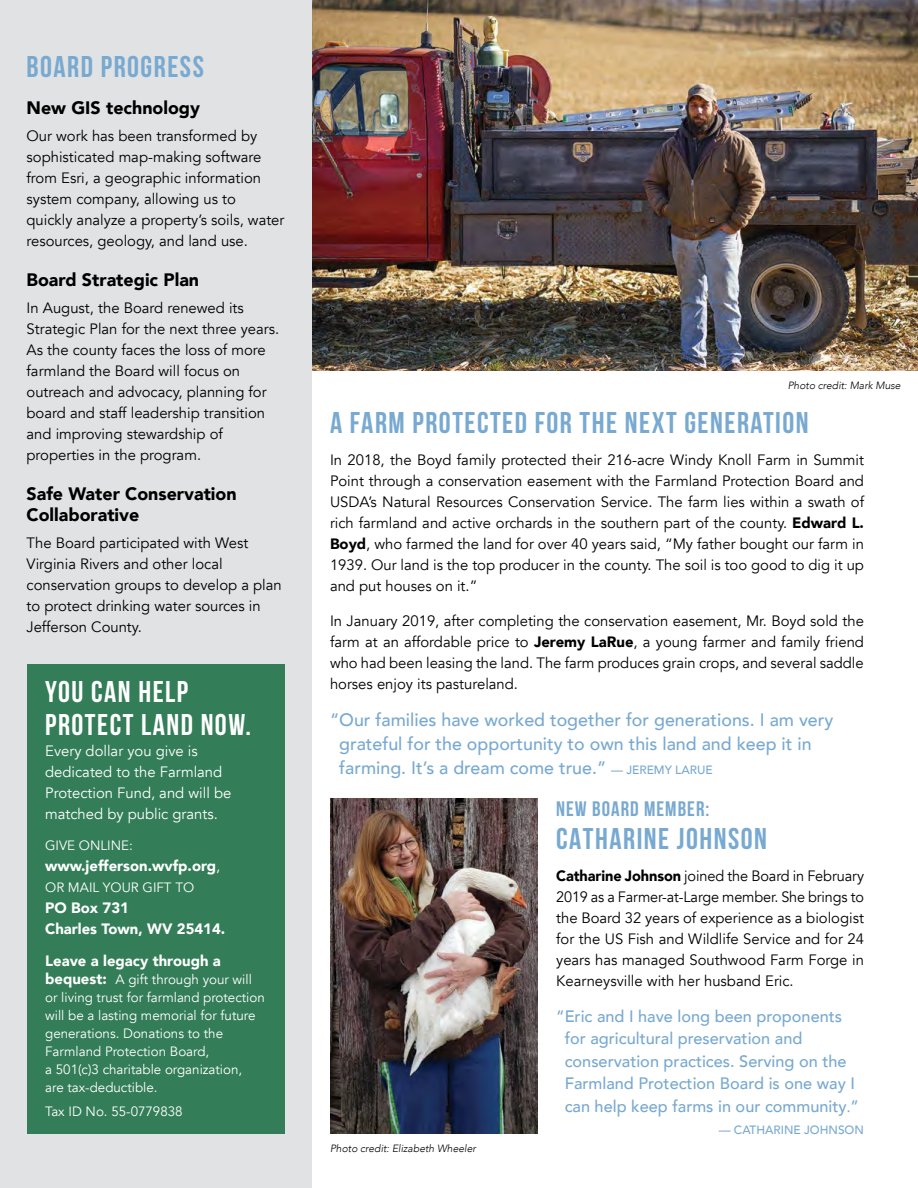
<style>
.page{position:relative;width:918px;height:1188px;background:#fff}
.page>*{position:absolute;margin:0;border:0;box-sizing:border-box;transform-origin:0 0}
.t1{font:700 30px "Bebas Neue";letter-spacing:.05em;color:#78a9d1}
.t2{font:700 30px/33px "Bebas Neue";letter-spacing:.05em;color:#fff}
.t3{font:700 21px "Bebas Neue";letter-spacing:.05em;color:#78a9d1}
.t4{font:500 18px/24px "Avenir";color:#78a9d1}
.t5{font:900 18px/21px "Avenir";color:#000}
.t6{font:500 16.5px/22.5px "Avenir";color:#78a9d1}
.t7{font:15px/21px "Avenir";color:#000}
.t8{font:15px/21px "Avenir";color:#fff}
.t9{font:900 15px/21px "Avenir";color:#fff}
.t10{font:13.5px/18px "Avenir";color:#fff}
.t11{font:500 12px "Avenir";color:#78a9d1}
.t12{font:italic 300 10.5px "Avenir";color:#000}
.s1{font-weight:400}
.s2{font-weight:900;font-size:15px}
.s3{font-weight:900}
.s4{font-size:12px}
.s5{font-family:"Minion Pro";font-weight:400}
</style>
<div class="page">
<div style="left:0;top:0;width:312px;height:1188px;background:#e1e2e3"></div>
<div style="left:27px;top:664px;width:258px;height:470px;background:#337d58"></div>
<img style="left:312px;top:0;width:606px;height:370px">
<img style="left:330px;top:799px;width:208px;height:335px">
<h1 class="t1" style="left:27px;top:50px;width:179px">BOARD PROGRESS</h1>
<p class="t5" style="left:27px;top:97px;width:175px">New GIS technology</p>
<p class="t7" style="left:27px;top:125px;width:259px">Our work has been transformed by sophisticated map-making software from Esri, a geographic information system company, allowing us to quickly analyze a property’s soils, water resources, geology, and land use.</p>
<p class="t5" style="left:27px;top:269px;width:174px">Board Strategic Plan</p>
<p class="t7" style="left:27px;top:297px;width:254px">In August, the Board renewed its Strategic Plan for the next three years.<br>As the county faces the loss of more farmland the Board will focus on outreach and advocacy, planning for board and staff leadership transition and improving stewardship of properties in the program.</p>
<p class="t5" style="left:27px;top:483px;width:212px">Safe Water Conservation<br>Collaborative</p>
<p class="t7" style="left:27px;top:532px;width:257px">The Board participated with West<br>Virginia Rivers and other local conservation groups to develop a plan to protect drinking water sources in<br>Jefferson County.</p>
<h1 class="t2" style="left:45px;top:675px;width:207px">YOU CAN HELP<br>PROTECT LAND NOW.</h1>
<p class="t8" style="left:45px;top:741px;width:188px">Every dollar you give is dedicated to the Farmland<br>Protection Fund, and will be matched by public grants.</p>
<p class="t10" style="left:45px;top:837px;width:89px">GIVE ONLINE:</p>
<p class="t9" style="left:45px;top:855px;width:177px">www.jefferson.wvfp.org<span class="s1">,</span></p>
<p class="t10" style="left:45px;top:879px;width:150px">OR MAIL YOUR GIFT TO</p>
<p class="t9" style="left:45px;top:897px;width:182px">PO Box 731<br>Charles Town, WV 25414.</p>
<p class="t9" style="left:45px;top:950px;width:177px">Leave a legacy through a</p>
<p class="t10" style="left:45px;top:971px;width:221px"><span class="s2">bequest:</span> A gift through your will or living trust for farmland protection will be a lasting memorial for future generations. Donations to the<br>Farmland Protection Board,<br>a 501(c)3 charitable organization,<br>are tax-deductible.</p>
<p class="t10" style="left:45px;top:1102px;width:139px">Tax ID No. 55-0779838</p>
<p class="t12" style="left:788px;top:379px;width:115px">Photo credit: Mark Muse</p>
<h1 class="t1" style="left:330px;top:406px;width:480px">A FARM PROTECTED FOR THE NEXT GENERATION</h1>
<p class="t7" style="left:330px;top:450px;width:536px;text-align:justify">In 2018, the Boyd family protected their 216-acre Windy Knoll Farm in Summit Point through a conservation easement with the Farmland Protection Board and USDA’s Natural Resources Conservation Service. The farm lies within a swath of rich farmland and active orchards in the southern part of the county. <span class="s3">Edward L.<br>Boyd</span>, who farmed the land for over 40 years said, “My father bought our farm in 1939. Our land is the top producer in the county. The soil is too good to dig it up and put houses on it.”</p>
<p class="t7" style="left:330px;top:610px;width:536px;text-align:justify">In January 2019, after completing the conservation easement, Mr. Boyd sold the farm at an affordable price to <span class="s3">Jeremy LaRue</span>, a young farmer and family friend who had been leasing the land. The farm produces grain crops, and several saddle horses enjoy its pastureland.</p>
<p class="t4" style="left:339px;top:707px;width:496px;text-indent:-9px">“Our families have worked together for generations. I am very grateful for the opportunity to own this land and keep it in farming. It’s a dream come true.” <span class="s4">— JEREMY LARUE</span></p>
<h2 class="t3" style="left:556px;top:797px;width:155px">NEW BOARD MEMBER:</h2>
<h1 class="t1" style="left:556px;top:822px;width:212px">CATHARINE JOHNSON</h1>
<p class="t7" style="left:556px;top:865px;width:309px;text-align:justify"><span class="s3">Catharine Johnson</span> joined the Board in February 2019 as a Farmer-at-Large member. She brings to the Board 32 years of experience as a biologist for the US Fish and Wildlife Service and for 24 years has managed Southwood Farm Forge in Kearneysville with her husband Eric.</p>
<p class="t12" style="left:330px;top:1142px;width:147px">Photo credit: Elizabeth Wheeler</p>
<p class="t6" style="left:565px;top:1004px;width:296px;text-indent:-8px">“Eric and I have long been proponents for agricultural preservation and conservation practices. Serving on the Farmland Protection Board is one way I can help keep farms in our community<span class="s5">.</span>”</p>
<p class="t11" style="left:719px;top:1119px;width:147px">— CATHARINE JOHNSON</p>
</div>
